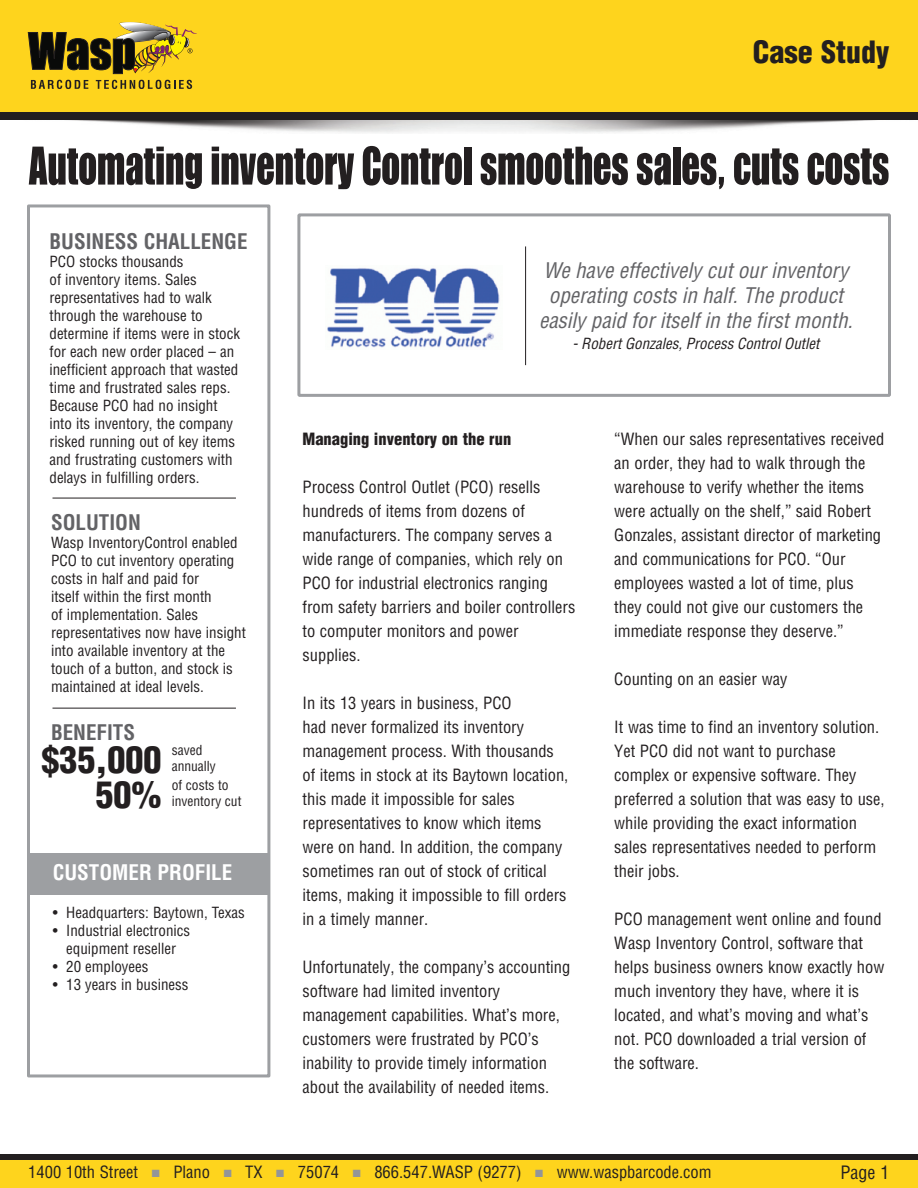
<style>
.page{position:relative;width:918px;height:1188px;background:#fff}
.page>*{position:absolute;margin:0;border:0;box-sizing:border-box;transform-origin:0 0}
.t1{font:57px "Impact Bld Cnd";color:#231f20;scale:.9 1}
.WaspSlick_Features{font:900 condensed 36px "Helvetica LT Std";color:#231f20}
.t2{font:900 condensed 30px "Helvetica LT Std";color:#231f20}
.t3{font:italic condensed 21px/25.2px "Helvetica LT Std";color:#636366;text-align:center}
.WaspSlick_Features-2{font:700 condensed 21px "Helvetica LT Std";color:#636366}
.WaspSlick_Features-3{font:700 condensed 21px "Helvetica LT Std";color:#fff}
.WaspSlick_Features-4{font:condensed 18px "Helvetica LT Std";color:#231f20}
.t4{font:condensed 16.5px/24px "Helvetica LT Std";color:#231f20}
.t5{font:900 condensed 16.5px "Helvetica LT Std";color:#231f20}
.WaspSlick_Features-5{font:condensed 15px/18px "Helvetica LT Std";color:#231f20}
.t6{font:italic condensed 15px "Helvetica LT Std";color:#231f20}
.WaspSlick_Features-6{font:condensed 13.5px/16.2px "Helvetica LT Std";color:#231f20}
.s1{color:#939598}
</style>
<div class="page">
<img style="left:68px;top:120px;width:809px;height:13px">
<div style="left:0;top:0;width:918px;height:114px;background:#fed41d"></div>
<div style="left:0;top:112px;width:918px;height:8px;background:#231f20"></div>
<div style="left:0;top:1154px;width:918px;height:30px;background:#231f20"></div>
<div style="left:0;top:1160px;width:918px;height:28px;background:#fed41d"></div>
<hr style="left:53px;top:498px;width:183px;height:1px;background:#231f20">
<hr style="left:525px;top:246px;width:1px;height:119px;background:#231f20">
<hr style="left:53px;top:708px;width:183px;height:1px;background:#231f20">
<div style="left:27px;top:204px;width:243px;height:873px;border:3px solid #9d9fa2"></div>
<div style="left:297px;top:213px;width:594px;height:184px;border:3px solid #9d9fa2"></div>
<div style="left:30px;top:853px;width:237px;height:41px;background:#9d9fa2"></div>
<img style="left:327px;top:268px;width:173px;height:80px">
<svg style="left:28px;top:22px;width:169px;height:52px"></svg>
<svg style="left:31px;top:80px;width:57px;height:9px"></svg>
<svg style="left:96px;top:80px;width:96px;height:9px"></svg>
<h3 class="t2" style="left:753px;top:33px;width:138px">Case Study</h3>
<p class="t1" style="left:29px;top:128px;width:958px">Automating inventory Control smoothes sales, cuts costs</p>
<p class="WaspSlick_Features-2" style="left:50px;top:229px;width:200px">BUSINESS CHALLENGE</p>
<p class="WaspSlick_Features-5" style="left:50px;top:253px;width:192px">PCO stocks thousands<br>of inventory items. Sales representatives had to walk through the warehouse to determine if items were in stock for each new order placed – an inefficient approach that wasted time and frustrated sales reps.<br>Because PCO had no insight into its inventory, the company risked running out of key items and frustrating customers with delays in fulfilling orders.</p>
<p class="WaspSlick_Features-2" style="left:51px;top:510px;width:91px">SOLUTION</p>
<p class="WaspSlick_Features-5" style="left:51px;top:534px;width:196px">Wasp InventoryControl enabled<br>PCO to cut inventory operating costs in half and paid for<br>itself within the first month<br>of implementation. Sales representatives now have insight into available inventory at the touch of a button, and stock is maintained at ideal levels.</p>
<p class="WaspSlick_Features-2" style="left:51px;top:720px;width:86px">BENEFITS</p>
<p class="WaspSlick_Features" style="left:42px;top:737px;width:121px">$35,000</p>
<p class="WaspSlick_Features" style="left:96px;top:772px;width:67px">50%</p>
<p class="WaspSlick_Features-6" style="left:172px;top:742px;width:32px">saved</p>
<p class="WaspSlick_Features-6" style="left:172px;top:758px;width:46px">annually</p>
<p class="WaspSlick_Features-6" style="left:172px;top:777px;width:71px">of costs to inventory cut</p>
<p class="WaspSlick_Features-3" style="left:53px;top:859px;width:181px">CUSTOMER PROFILE</p>
<p class="WaspSlick_Features-5" style="left:53px;top:903px;width:194px">• Headquarters: Baytown, Texas</p>
<p class="WaspSlick_Features-5" style="left:53px;top:921px;width:139px">• Industrial electronics</p>
<p class="WaspSlick_Features-5" style="left:66px;top:939px;width:111px">equipment reseller</p>
<p class="WaspSlick_Features-5" style="left:53px;top:957px;width:97px">• 20 employees</p>
<p class="WaspSlick_Features-5" style="left:53px;top:975px;width:137px">• 13 years in business</p>
<p class="t3" style="left:539px;top:258px;width:315px">We have effectively cut our inventory operating costs in half. The product easily paid for itself in the first month.</p>
<p class="t6" style="left:573px;top:335px;width:248px">- Robert Gonzales, Process Control Outlet</p>
<p class="t5" style="left:303px;top:429px;width:210px">Managing inventory on the run</p>
<p class="t4" style="left:303px;top:475px;width:274px">Process Control Outlet (PCO) resells hundreds of items from dozens of manufacturers. The company serves a wide range of companies, which rely on PCO for industrial electronics ranging from safety barriers and boiler controllers to computer monitors and power supplies.</p>
<p class="t4" style="left:303px;top:691px;width:267px">In its 13 years in business, PCO<br>had never formalized its inventory management process. With thousands of items in stock at its Baytown location, this made it impossible for sales representatives to know which items were on hand. In addition, the company sometimes ran out of stock of critical items, making it impossible to fill orders in a timely manner.</p>
<p class="t4" style="left:303px;top:955px;width:269px">Unfortunately, the company’s accounting software had limited inventory management capabilities. What’s more, customers were frustrated by PCO’s inability to provide timely information about the availability of needed items.</p>
<p class="t4" style="left:614px;top:427px;width:272px">“When our sales representatives received an order, they had to walk through the warehouse to verify whether the items were actually on the shelf,” said Robert Gonzales, assistant director of marketing and communications for PCO. “Our employees wasted a lot of time, plus they could not give our customers the immediate response they deserve.”</p>
<p class="t4" style="left:614px;top:667px;width:175px">Counting on an easier way</p>
<p class="t4" style="left:614px;top:715px;width:272px">It was time to find an inventory solution.<br>Yet PCO did not want to purchase complex or expensive software. They preferred a solution that was easy to use, while providing the exact information sales representatives needed to perform their jobs.</p>
<p class="t4" style="left:614px;top:907px;width:272px">PCO management went online and found Wasp Inventory Control, software that helps business owners know exactly how much inventory they have, where it is located, and what’s moving and what’s not. PCO downloaded a trial version of the software.</p>
<p class="t4" style="left:28px;top:1160px;width:685px">1400 10th Street <span class="s1">■</span> Plano <span class="s1">■</span> TX <span class="s1">■</span> 75074 <span class="s1">■</span> 866.547.WASP (9277) <span class="s1">■</span> www.waspbarcode.com</p>
<p class="WaspSlick_Features-4" style="left:841px;top:1161px;width:50px">Page 1</p>
</div>
